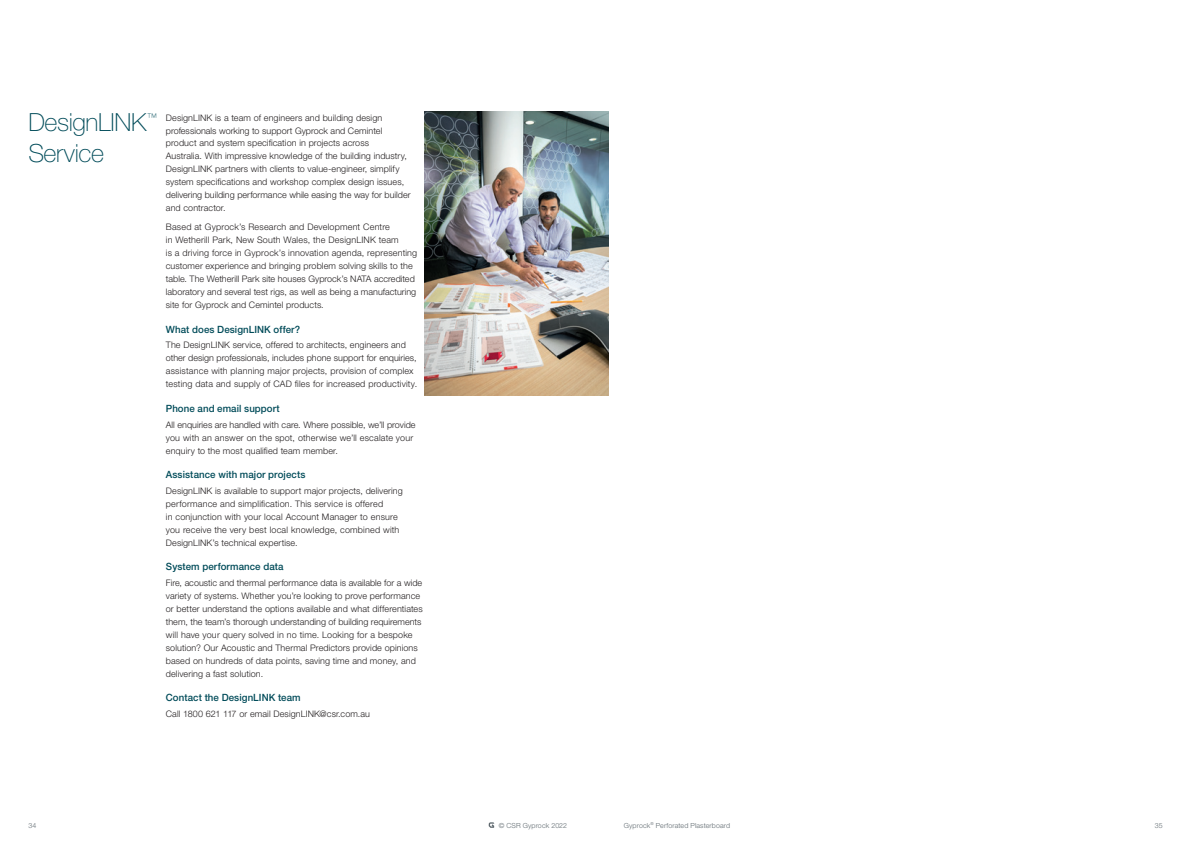
<style>
.page{position:relative;width:1191px;height:842px;background:#fff}
.page>*{position:absolute;margin:0;border:0;box-sizing:border-box;transform-origin:0 0}
.t1{font:100 25px "Helvetica Neue";letter-spacing:-.015em;color:#004b59}
.t2{font:100 10.5px "Helvetica Neue";color:#004b59}
.t3{font:500 10px "Helvetica Neue";letter-spacing:.01em;color:#004b59}
.t4{font:300 9px/13px "Helvetica Neue";letter-spacing:.01em;color:#231f20}
.t5{font:300 7px "Helvetica Neue";letter-spacing:.02em;color:#5f696f}
</style>
<div class="page">
<svg style="left:489px;top:822px;width:5px;height:6px"></svg>
<img style="left:425px;top:111px;width:184px;height:285px">
<h1 class="t1" style="left:28px;top:108px;width:120px">DesignLINK</h1>
<p class="t2" style="left:147px;top:111px;width:12px">™</p>
<h1 class="t1" style="left:28px;top:139px;width:77px">Service</h1>
<p class="t4" style="left:166px;top:111px;width:246px">DesignLINK is a team of engineers and building design professionals working to support Gyprock and Cemintel product and system specification in projects across<br>Australia. With impressive knowledge of the building industry, DesignLINK partners with clients to value-engineer, simplify system specifications and workshop complex design issues, delivering building performance while easing the way for builder and contractor.</p>
<p class="t4" style="left:166px;top:220px;width:253px">Based at Gyprock’s Research and Development Centre<br>in Wetherill Park, New South Wales, the DesignLINK team<br>is a driving force in Gyprock’s innovation agenda, representing customer experience and bringing problem solving skills to the table. The Wetherill Park site houses Gyprock’s NATA accredited laboratory and several test rigs, as well as being a manufacturing site for Gyprock and Cemintel products.</p>
<p class="t3" style="left:166px;top:323px;width:136px">What does DesignLINK offer?</p>
<p class="t4" style="left:166px;top:338px;width:253px">The DesignLINK service, offered to architects, engineers and other design professionals, includes phone support for enquiries, assistance with planning major projects, provision of complex testing data and supply of CAD files for increased productivity.</p>
<p class="t3" style="left:166px;top:402px;width:115px">Phone and email support</p>
<p class="t4" style="left:166px;top:418px;width:251px">All enquiries are handled with care. Where possible, we’ll provide you with an answer on the spot, otherwise we’ll escalate your enquiry to the most qualified team member.</p>
<p class="t3" style="left:166px;top:468px;width:141px">Assistance with major projects</p>
<p class="t4" style="left:166px;top:484px;width:238px">DesignLINK is available to support major projects, delivering performance and simplification. This service is offered<br>in conjunction with your local Account Manager to ensure you receive the very best local knowledge, combined with DesignLINK’s technical expertise.</p>
<p class="t3" style="left:166px;top:560px;width:119px">System performance data</p>
<p class="t4" style="left:166px;top:576px;width:258px">Fire, acoustic and thermal performance data is available for a wide variety of systems. Whether you’re looking to prove performance or better understand the options available and what differentiates them, the team’s thorough understanding of building requirements will have your query solved in no time. Looking for a bespoke solution? Our Acoustic and Thermal Predictors provide opinions based on hundreds of data points, saving time and money, and delivering a fast solution.</p>
<p class="t3" style="left:166px;top:692px;width:136px">Contact the DesignLINK team</p>
<p class="t4" style="left:166px;top:707px;width:206px">Call 1800 621 117 or email DesignLINK@csr.com.au</p>
<p class="t5" style="left:28px;top:821px;width:9px">34</p>
<p class="t5" style="left:498px;top:821px;width:70px">© CSR Gyprock 2022</p>
<p class="t5" style="left:624px;top:821px;width:108px">Gyprock<sup>®</sup> Perforated Plasterboard</p>
<p class="t5" style="left:1154px;top:821px;width:9px">35</p>
</div>
